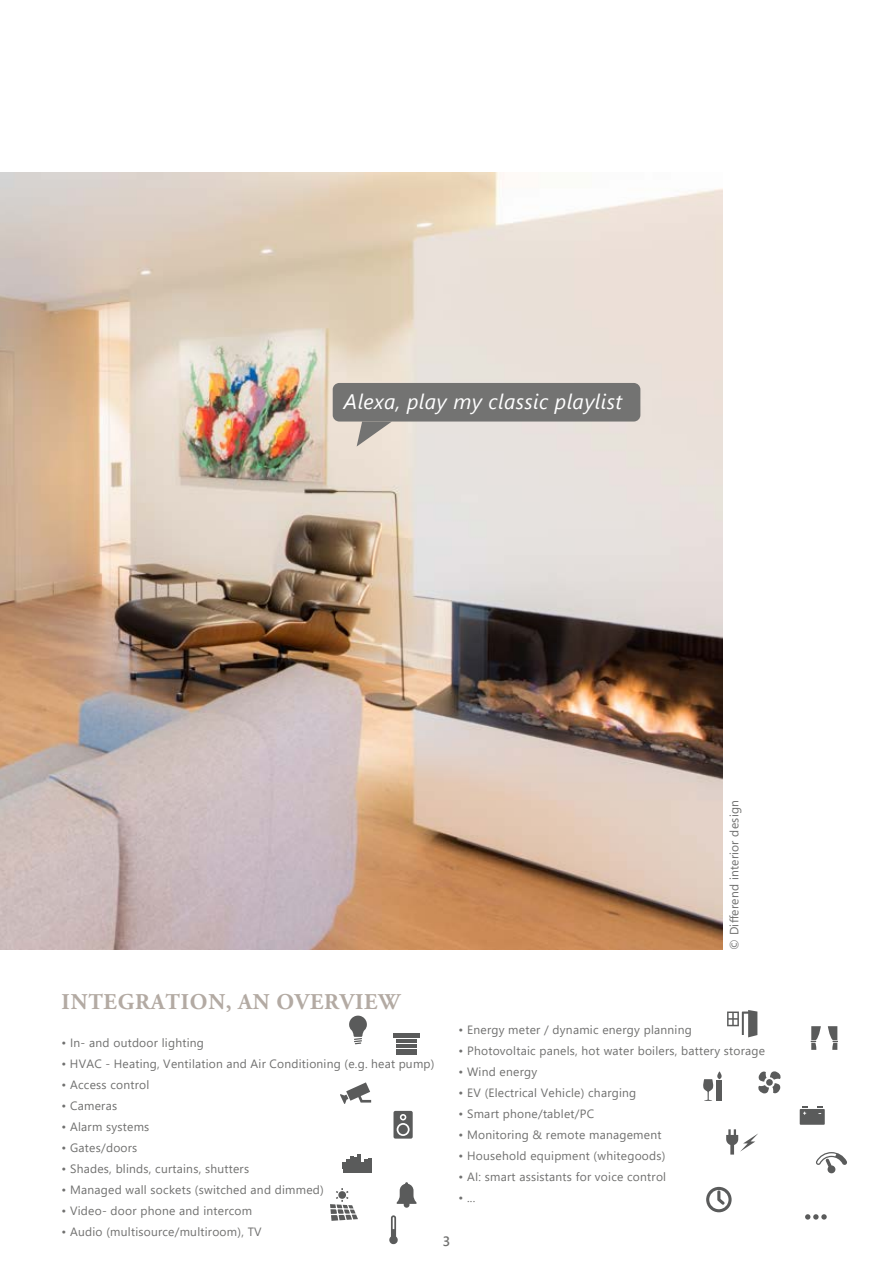
<style>
.page{position:relative;width:893px;height:1263px;background:#fff}
.page>*{position:absolute;margin:0;border:0;box-sizing:border-box;transform-origin:0 0}
.t1{font:700 22.5px "Adobe Garamond Pro";letter-spacing:.035em;color:#b3aaa3}
.t2{font:italic 21px "Segoe UI";letter-spacing:.02em;color:#fff}
.t3{font:600 13.5px "Segoe UI";color:#70706f}
.t4{font:12px "Segoe UI";letter-spacing:.02em;color:#70706f}
</style>
<div class="page">
<img style="left:0;top:172px;width:722px;height:778px">
<div style="left:333px;top:383px;width:307px;height:38px;background:#737372;border-radius:7px"></div>
<svg style="left:357px;top:421px;width:35px;height:26px"></svg>
<svg style="left:349px;top:1015px;width:18px;height:29px"></svg>
<div style="left:393px;top:1033px;width:27px;height:5px;background:#5a5b5b"></div>
<hr style="left:396px;top:1039px;width:21px;height:2px;background:#5a5b5b">
<svg style="left:396px;top:1042px;width:21px;height:13px"></svg>
<svg style="left:706px;top:1187px;width:26px;height:25px"></svg>
<svg style="left:396px;top:1182px;width:21px;height:26px"></svg>
<svg style="left:340px;top:1082px;width:31px;height:22px"></svg>
<svg style="left:703px;top:1071px;width:19px;height:30px"></svg>
<svg style="left:758px;top:1071px;width:23px;height:22px"></svg>
<svg style="left:389px;top:1215px;width:9px;height:30px"></svg>
<svg style="left:811px;top:1026px;width:10px;height:24px"></svg>
<svg style="left:828px;top:1026px;width:10px;height:24px"></svg>
<hr style="left:343px;top:1170px;width:28px;height:3px;background:#5a5b5b">
<hr style="left:357px;top:1154px;width:3px;height:15px;background:#5a5b5b">
<svg style="left:343px;top:1156px;width:28px;height:13px"></svg>
<svg style="left:393px;top:1111px;width:20px;height:27px"></svg>
<svg style="left:800px;top:1106px;width:25px;height:19px"></svg>
<svg style="left:805px;top:1214px;width:22px;height:5px"></svg>
<svg style="left:726px;top:1129px;width:32px;height:25px"></svg>
<svg style="left:816px;top:1152px;width:31px;height:21px"></svg>
<svg style="left:727px;top:1010px;width:30px;height:27px"></svg>
<svg style="left:330px;top:1188px;width:28px;height:33px"></svg>
<h2 class="t2" style="left:344px;top:381px;width:280px">Alexa, play my classic playlist</h2>
<h1 class="t1" style="left:62px;top:989px;width:340px">INTEGRATION, AN OVERVIEW</h1>
<p class="t4" style="left:723px;top:950px;width:151px;rotate:-90deg">© Differend interior design</p>
<p class="t4" style="left:62px;top:1031px;width:144px">• In- and outdoor lighting</p>
<p class="t4" style="left:62px;top:1052px;width:374px">• HVAC - Heating, Ventilation and Air Conditioning (e.g. heat pump)</p>
<p class="t4" style="left:62px;top:1073px;width:89px">• Access control</p>
<p class="t4" style="left:62px;top:1094px;width:57px">• Cameras</p>
<p class="t4" style="left:62px;top:1115px;width:89px">• Alarm systems</p>
<p class="t4" style="left:62px;top:1136px;width:77px">• Gates/doors</p>
<p class="t4" style="left:62px;top:1157px;width:189px">• Shades, blinds, curtains, shutters</p>
<p class="t4" style="left:62px;top:1178px;width:264px">• Managed wall sockets (switched and dimmed)</p>
<p class="t4" style="left:62px;top:1199px;width:192px">• Video- door phone and intercom</p>
<p class="t4" style="left:62px;top:1220px;width:202px">• Audio (multisource/multiroom), TV</p>
<p class="t3" style="left:443px;top:1228px;width:9px">3</p>
<p class="t4" style="left:458px;top:1018px;width:235px">• Energy meter / dynamic energy planning</p>
<p class="t4" style="left:458px;top:1039px;width:308px">• Photovoltaic panels, hot water boilers, battery storage</p>
<p class="t4" style="left:458px;top:1060px;width:80px">• Wind energy</p>
<p class="t4" style="left:458px;top:1081px;width:179px">• EV (Electrical Vehicle) charging</p>
<p class="t4" style="left:458px;top:1102px;width:137px">• Smart phone/tablet/PC</p>
<p class="t4" style="left:458px;top:1123px;width:204px">• Monitoring &amp; remote management</p>
<p class="t4" style="left:458px;top:1144px;width:208px">• Household equipment (whitegoods)</p>
<p class="t4" style="left:458px;top:1165px;width:209px">• AI: smart assistants for voice control</p>
<p class="t4" style="left:458px;top:1186px;width:18px">• ...</p>
</div>
